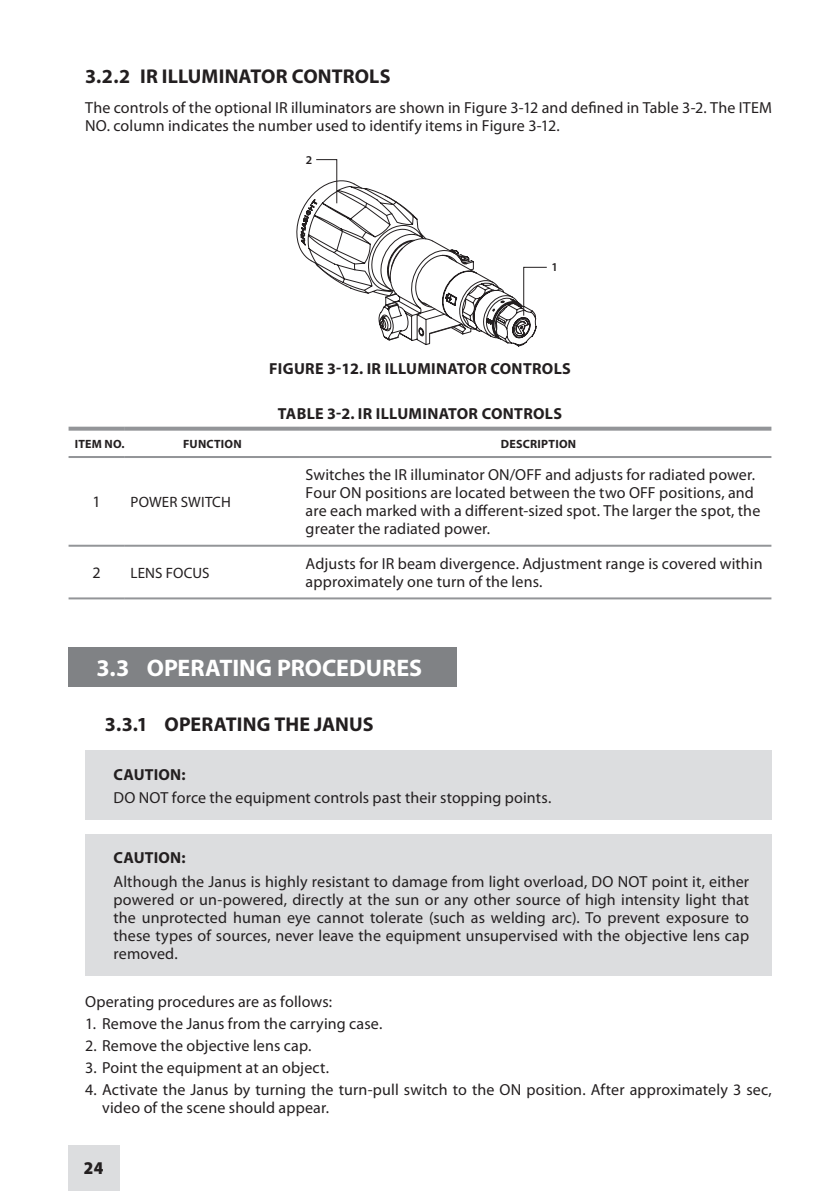
<style>
.page{position:relative;width:840px;height:1191px;background:#fff}
.page>*{position:absolute;margin:0;border:0;box-sizing:border-box;transform-origin:0 0}
.t1{font:700 24px "Myriad Pro";letter-spacing:-.005em;color:#fff}
.t2{font:700 20px "Myriad Pro";letter-spacing:.01em;color:#231f20}
.t3{font:900 semi-condensed 18px "Myriad Pro";color:#231f20}
.t4{font:16px/18px "Myriad Pro";letter-spacing:.005em;color:#231f20}
.t5{font:700 16px "Myriad Pro";letter-spacing:.02em;color:#231f20}
.t6{font:15px "Myriad Pro";color:#231f20}
.t7{font:700 12px "Myriad Pro";letter-spacing:.02em;color:#231f20}
.t8{font:600 12px "Myriad Pro";color:#231f20}
</style>
<div class="page">
<div style="left:68px;top:1145px;width:51px;height:46px;background:#dcdddf"></div>
<svg style="left:296px;top:159px;width:251px;height:188px"></svg>
<svg style="left:68px;top:427px;width:57px;height:4px"></svg>
<svg style="left:125px;top:427px;width:175px;height:4px"></svg>
<svg style="left:300px;top:427px;width:471px;height:4px;background:#9b9da0"></svg>
<hr style="left:68px;top:456px;width:57px;height:2px;background:#939598">
<hr style="left:125px;top:456px;width:175px;height:2px;background:#939598">
<hr style="left:300px;top:456px;width:471px;height:2px;background:#939598">
<hr style="left:68px;top:545px;width:57px;height:2px;background:#939598">
<hr style="left:125px;top:545px;width:175px;height:2px;background:#939598">
<hr style="left:300px;top:545px;width:471px;height:2px;background:#939598">
<hr style="left:68px;top:597px;width:57px;height:2px;background:#939598">
<hr style="left:125px;top:597px;width:175px;height:2px;background:#939598">
<hr style="left:300px;top:597px;width:471px;height:2px;background:#939598">
<div style="left:68px;top:647px;width:388px;height:40px;background:#808285"></div>
<div style="left:85px;top:750px;width:686px;height:70px;background:#dcdddf"></div>
<div style="left:85px;top:834px;width:686px;height:141px;background:#dcdddf"></div>
<p class="t2" style="left:85px;top:63px;width:96px">3.2.2 IR ILLUMINATOR</p>
<p class="t2" style="left:291px;top:63px;width:25px">CONTROLS</p>
<p class="t4" style="left:85px;top:98px;width:688px">The controls of the optional IR illuminators are shown in Figure 3-12 and defined in Table 3-2. The ITEM<br>NO. column indicates the number used to identify items in Figure 3-12.</p>
<p class="t8" style="left:306px;top:153px;width:8px">2</p>
<p class="t8" style="left:551px;top:259px;width:8px">1</p>
<p class="t5" style="left:269px;top:358px;width:19px">FIGURE</p>
<p class="t5" style="left:327px;top:358px;width:245px">3-12. IR ILLUMINATOR CONTROLS</p>
<p class="t5" style="left:278px;top:403px;width:285px">TABLE 3-2. IR ILLUMINATOR CONTROLS</p>
<p class="t7" style="left:75px;top:436px;width:51px">ITEM NO.</p>
<p class="t7" style="left:183px;top:436px;width:60px">FUNCTION</p>
<p class="t7" style="left:500px;top:436px;width:77px">DESCRIPTION</p>
<p class="t4" style="left:93px;top:493px;width:10px">1</p>
<p class="t6" style="left:130px;top:493px;width:19px">Power</p>
<p class="t6" style="left:181px;top:493px;width:17px">Switch</p>
<p class="t4" style="left:305px;top:466px;width:456px">Switches the IR illuminator ON/OFF and adjusts for radiated power.<br>Four ON positions are located between the two OFF positions, and are each marked with a different-sized spot. The larger the spot, the greater the radiated power.</p>
<p class="t4" style="left:93px;top:563px;width:10px">2</p>
<p class="t6" style="left:130px;top:563px;width:16px">Lens</p>
<p class="t6" style="left:166px;top:563px;width:10px">focus</p>
<p class="t4" style="left:305px;top:554px;width:458px">Adjusts for IR beam divergence. Adjustment range is covered within approximately one turn of the lens.</p>
<h1 class="t1" style="left:96px;top:652px;width:210px">3.3 OPERATING PROCEDURES</h1>
<p class="t2" style="left:105px;top:711px;width:87px">3.3.1 OPERATING</p>
<p class="t2" style="left:274px;top:711px;width:13px">THE</p>
<p class="t2" style="left:314px;top:711px;width:22px">JANUS</p>
<p class="t5" style="left:113px;top:763px;width:74px">CAUTION:</p>
<p class="t4" style="left:113px;top:788px;width:439px">DO NOT force the equipment controls past their stopping points.</p>
<p class="t5" style="left:113px;top:847px;width:74px">CAUTION:</p>
<p class="t4" style="left:113px;top:872px;width:636px;text-align:justify">Although the Janus is highly resistant to damage from light overload, DO NOT point it, either powered or un-powered, directly at the sun or any other source of high intensity light that the unprotected human eye cannot tolerate (such as welding arc). To prevent exposure to these types of sources, never leave the equipment unsupervised with the objective lens cap removed.</p>
<p class="t4" style="left:85px;top:992px;width:248px">Operating procedures are as follows:</p>
<p class="t4" style="left:85px;top:1014px;width:298px">1. Remove the Janus from the carrying case.</p>
<p class="t4" style="left:85px;top:1036px;width:228px">2. Remove the objective lens cap.</p>
<p class="t4" style="left:85px;top:1058px;width:245px">3. Point the equipment at an object.</p>
<p class="t4" style="left:102px;top:1080px;width:670px;text-indent:-17px">4. Activate the Janus by turning the turn-pull switch to the ON position. After approximately 3 sec, video of the scene should appear.</p>
<p class="t3" style="left:84px;top:1157px;width:21px">24</p>
</div>
